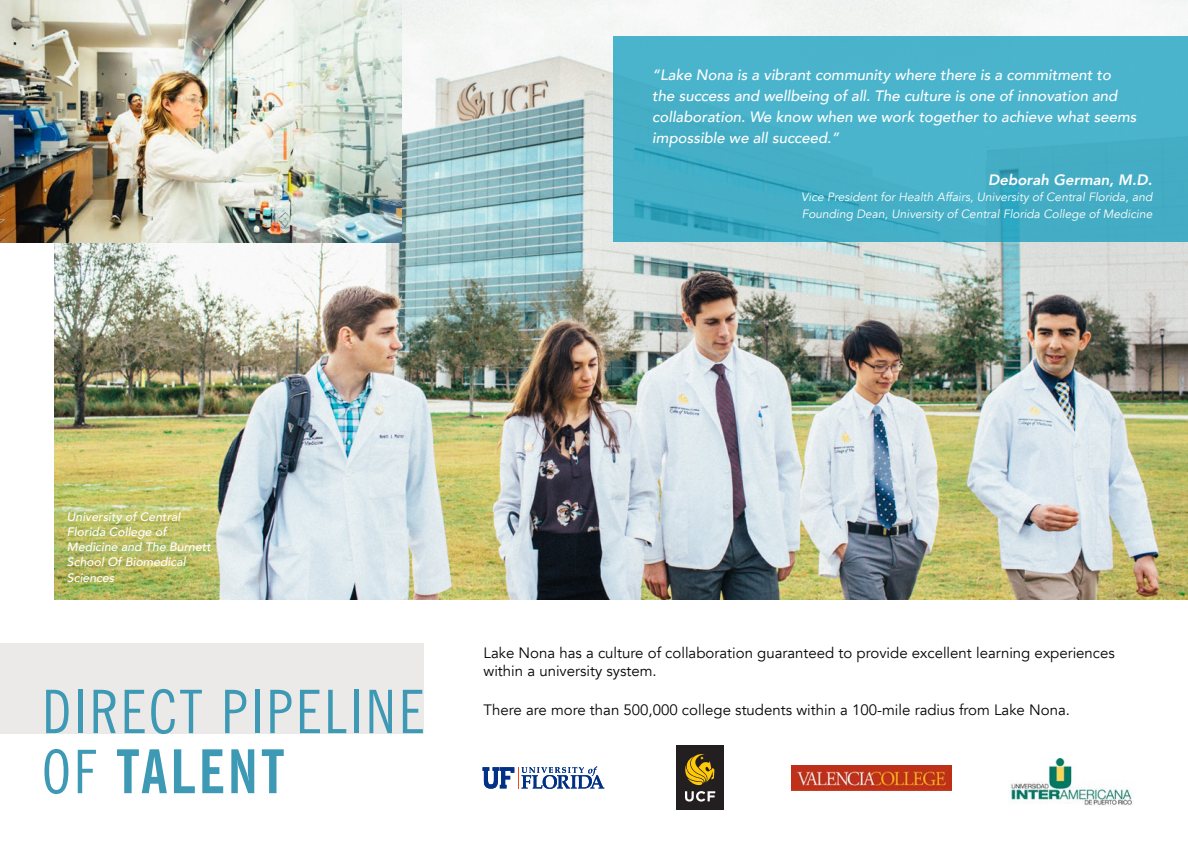
<style>
.page{position:relative;width:1188px;height:864px;background:#fff}
.page>*{position:absolute;margin:0;border:0;box-sizing:border-box;transform-origin:0 0}
.t1{font:condensed 60px "News Gothic BT";letter-spacing:.05em;color:#3e99b5}
.t2{font:700 condensed 60px "News Gothic BT";letter-spacing:.05em;color:#3e99b5}
.t3{font:italic 500 15px/21px "Avenir";color:#fff}
.t4{font:15px/18px "Avenir";color:#040503}
.t5{font:italic 800 15px "Avenir";color:#fff}
.t6{font:italic 500 12.3px/15.3px "Avenir";color:#fff}
.t7{font:italic 12px/16.5px "Avenir";color:#fff}
.s1{font-weight:400}
</style>
<div class="page">
<img style="left:54px;top:0;width:1134px;height:600px">
<img style="left:0;top:0;width:402px;height:242px">
<img style="left:792px;top:765px;width:160px;height:25px">
<div style="left:676px;top:745px;width:48px;height:65px;background:#231f20"></div>
<svg style="left:685px;top:791px;width:30px;height:11px"></svg>
<svg style="left:685px;top:754px;width:29px;height:31px"></svg>
<svg style="left:483px;top:766px;width:121px;height:23px"></svg>
<div style="left:0;top:643px;width:423px;height:90px;background:#eceae8"></div>
<div style="left:613px;top:36px;width:575px;height:206px;background:#49b3cb"></div>
<img style="left:1010px;top:758px;width:124px;height:48px">
<p class="t3" style="left:652px;top:64px;width:486px">“Lake Nona is a vibrant community where there is a commitment to the success and wellbeing of all. The culture is one of innovation and collaboration. We know when we work together to achieve what seems impossible we all succeed.”</p>
<p class="t5" style="left:988px;top:171px;width:166px">Deborah German, M.D.</p>
<p class="t7" style="left:801px;top:189px;width:353px">Vice President for Health Affairs, University of Central Florida, and<br>Founding Dean, University of Central Florida College of Medicine</p>
<p class="t6" style="left:67px;top:509px;width:145px">University of Central<br>Florida College of<br>Medicine and The Burnett<br>School Of Biomedical<br>Sciences</p>
<p class="t1" style="left:42px;top:675px;width:383px">DIRECT PIPELINE</p>
<p class="t2" style="left:42px;top:735px;width:244px"><span class="s1">OF</span> TALENT</p>
<p class="t4" style="left:484px;top:644px;width:633px">Lake Nona has a culture of collaboration guaranteed to provide excellent learning experiences within a university system.</p>
<p class="t4" style="left:484px;top:701px;width:588px">There are more than 500,000 college students within a 100-mile radius from Lake Nona.</p>
</div>
